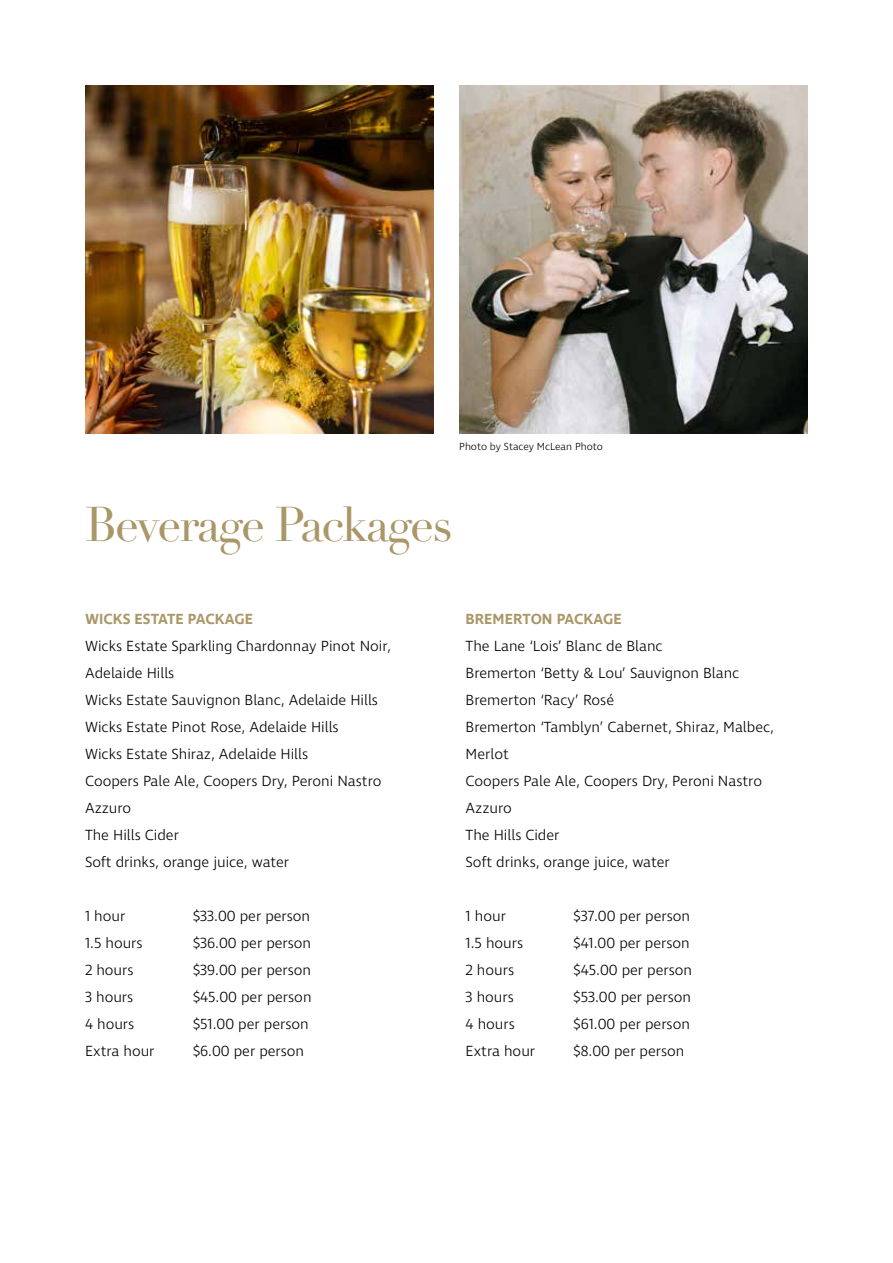
<style>
.page{position:relative;width:893px;height:1263px;background:#fff}
.page>*{position:absolute;margin:0;border:0;box-sizing:border-box;transform-origin:0 0}
.t1{font:48px "Didot LT Std";letter-spacing:-.04em;color:#aa9767}
.t2{font:300 15px/27px "Ingra";color:#000}
.t3{font:600 15px "Ingra";color:#aa9767}
.t4{font:300 10.5px "Ingra";color:#000}
</style>
<div class="page">
<img style="left:85px;top:85px;width:349px;height:348px">
<img style="left:459px;top:85px;width:349px;height:349px">
<p class="t4" style="left:459px;top:440px;width:145px">Photo by Stacey McLean Photo</p>
<h1 class="t1" style="left:85px;top:496px;width:369px">Beverage Packages</h1>
<p class="t3" style="left:85px;top:609px;width:170px">WICKS ESTATE PACKAGE</p>
<p class="t2" style="left:85px;top:633px;width:307px">Wicks Estate Sparkling Chardonnay Pinot Noir,<br>Adelaide Hills<br>Wicks Estate Sauvignon Blanc, Adelaide Hills<br>Wicks Estate Pinot Rose, Adelaide Hills<br>Wicks Estate Shiraz, Adelaide Hills<br>Coopers Pale Ale, Coopers Dry, Peroni Nastro<br>Azzuro<br>The Hills Cider<br>Soft drinks, orange juice, water</p>
<p class="t2" style="left:85px;top:903px;width:42px">1 hour</p>
<p class="t2" style="left:193px;top:903px;width:119px">$33.00 per person</p>
<p class="t2" style="left:85px;top:930px;width:59px">1.5 hours</p>
<p class="t2" style="left:193px;top:930px;width:120px">$36.00 per person</p>
<p class="t2" style="left:85px;top:957px;width:50px">2 hours</p>
<p class="t2" style="left:193px;top:957px;width:120px">$39.00 per person</p>
<p class="t2" style="left:85px;top:984px;width:50px">3 hours</p>
<p class="t2" style="left:193px;top:984px;width:120px">$45.00 per person</p>
<p class="t2" style="left:85px;top:1011px;width:51px">4 hours</p>
<p class="t2" style="left:193px;top:1011px;width:117px">$51.00 per person</p>
<p class="t2" style="left:85px;top:1038px;width:71px">Extra hour</p>
<p class="t2" style="left:193px;top:1038px;width:113px">$6.00 per person</p>
<p class="t3" style="left:466px;top:609px;width:158px">BREMERTON PACKAGE</p>
<p class="t2" style="left:466px;top:633px;width:310px">The Lane ‘Lois’ Blanc de Blanc<br>Bremerton ‘Betty &amp; Lou’ Sauvignon Blanc<br>Bremerton ‘Racy’ Rosé<br>Bremerton ‘Tamblyn’ Cabernet, Shiraz, Malbec,<br>Merlot<br>Coopers Pale Ale, Coopers Dry, Peroni Nastro<br>Azzuro<br>The Hills Cider<br>Soft drinks, orange juice, water</p>
<p class="t2" style="left:466px;top:903px;width:42px">1 hour</p>
<p class="t2" style="left:574px;top:903px;width:118px">$37.00 per person</p>
<p class="t2" style="left:466px;top:930px;width:59px">1.5 hours</p>
<p class="t2" style="left:574px;top:930px;width:118px">$41.00 per person</p>
<p class="t2" style="left:466px;top:957px;width:50px">2 hours</p>
<p class="t2" style="left:574px;top:957px;width:120px">$45.00 per person</p>
<p class="t2" style="left:466px;top:984px;width:50px">3 hours</p>
<p class="t2" style="left:574px;top:984px;width:119px">$53.00 per person</p>
<p class="t2" style="left:466px;top:1011px;width:51px">4 hours</p>
<p class="t2" style="left:574px;top:1011px;width:118px">$61.00 per person</p>
<p class="t2" style="left:466px;top:1038px;width:71px">Extra hour</p>
<p class="t2" style="left:574px;top:1038px;width:112px">$8.00 per person</p>
</div>
